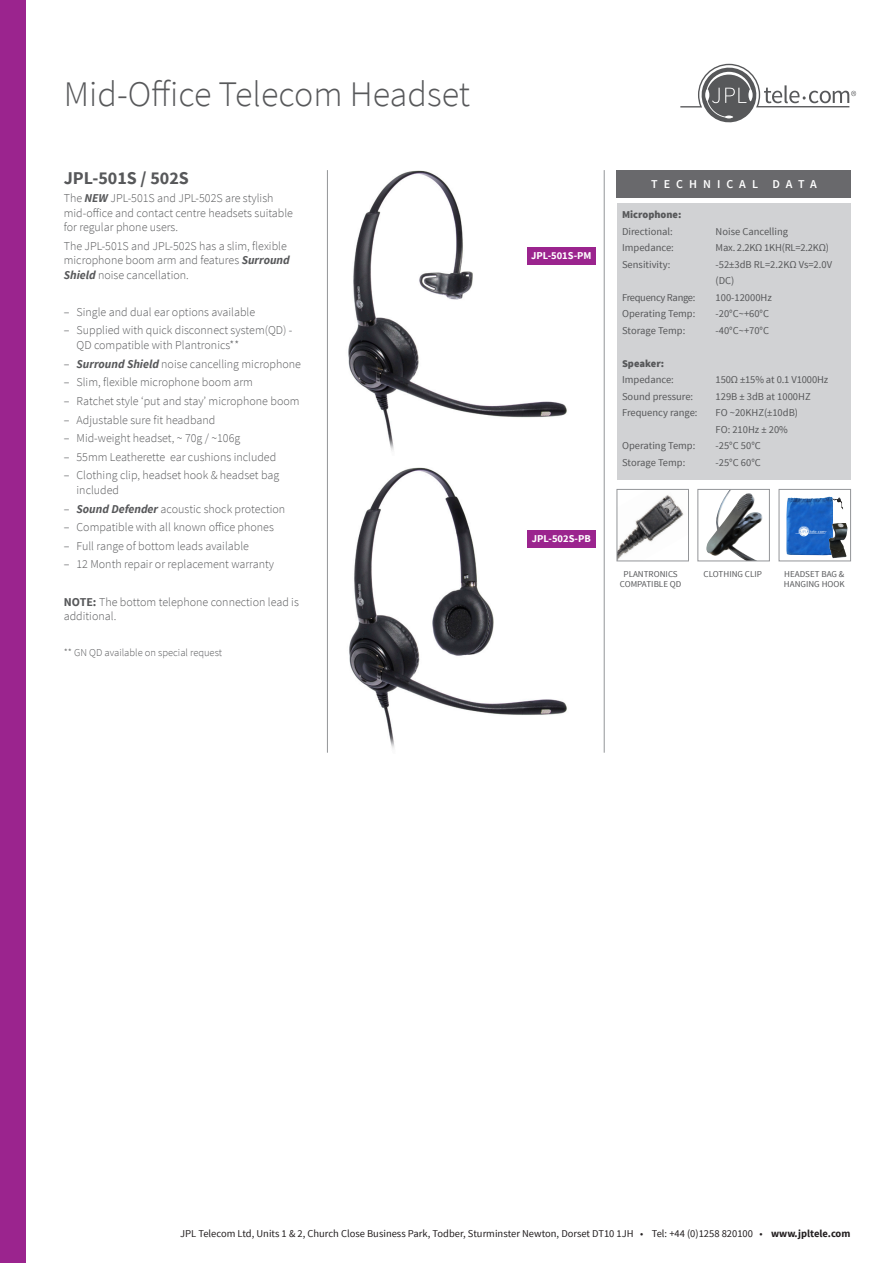
<style>
.page{position:relative;width:893px;height:1263px;background:#fff}
.page>*{position:absolute;margin:0;border:0;box-sizing:border-box;transform-origin:0 0}
.t1{font:300 36px "Source Sans Pro";color:#57585a}
.t2{font:700 18px "Source Sans Pro";color:#57585a}
.t3{font:300 12px/14.4px "Source Sans Pro";color:#57585a}
.t4{font:600 12px "Source Sans Pro";letter-spacing:.5em;color:#fff}
.t5{font:10.5px/16.5px "Source Sans Pro";color:#57585a}
.t6{font:10.5px "Source Sans Pro";color:#231f20}
.t7{font:300 10.5px "Source Sans Pro";color:#57585a}
.t8{font:10.5px "Source Sans Pro";letter-spacing:-.02em;color:#57585a}
.t9{font:700 10.5px "Source Sans Pro";color:#fff}
.t10{font:900 10.5px "Source Sans Pro";color:#57585a}
.t11{font:10.5px "Source Sans Pro";letter-spacing:-.03em;color:#57585a}
.t12{font:9px/10.8px "Source Sans Pro";color:#57585a}
.s1{font-weight:700;font-style:italic}
.s2{font-weight:700}
</style>
<div class="page">
<img style="left:349px;top:477px;width:229px;height:272px">
<img style="left:348px;top:170px;width:230px;height:307px">
<div style="left:0;top:0;width:26px;height:1263px;background:#9b248e"></div>
<svg style="left:680px;top:64px;width:176px;height:59px"></svg>
<div style="left:779px;top:489px;width:72px;height:72px;background:#fff;border:1px solid #939598"></div>
<hr style="left:327px;top:170px;width:1px;height:583px;background:#939598">
<hr style="left:604px;top:170px;width:1px;height:583px;background:#939598">
<img style="left:706px;top:491px;width:57px;height:68px">
<div style="left:697px;top:489px;width:73px;height:72px;border:1px solid #939598"></div>
<img style="left:619px;top:495px;width:65px;height:64px">
<div style="left:617px;top:489px;width:72px;height:72px;border:1px solid #939598"></div>
<img style="left:786px;top:497px;width:57px;height:58px">
<img style="left:829px;top:523px;width:18px;height:35px">
<div style="left:617px;top:170px;width:234px;height:27px;background:#69696c"></div>
<div style="left:617px;top:203px;width:233px;height:277px;background:#d1d2d4"></div>
<div style="left:527px;top:530px;width:68px;height:17px;background:#9b248e"></div>
<div style="left:527px;top:247px;width:68px;height:17px;background:#9b248e"></div>
<p class="t1" style="left:64px;top:72px;width:408px">Mid-Office Telecom Headset</p>
<p class="t2" style="left:64px;top:166px;width:127px">JPL-501S / 502S</p>
<p class="t3" style="left:64px;top:191px;width:231px">The <span class="s1">NEW</span> JPL-501S and JPL-502S are stylish mid-office and contact centre headsets suitable for regular phone users.</p>
<p class="t3" style="left:64px;top:239px;width:227px">The JPL-501S and JPL-502S has a slim, flexible microphone boom arm and features <span class="s1">Surround<br>Shield</span> noise cancellation.</p>
<p class="t3" style="left:64px;top:305px;width:193px">– Single and dual ear options available</p>
<p class="t3" style="left:77px;top:323px;width:217px;text-indent:-13px">– Supplied with quick disconnect system(QD) -<br>QD compatible with Plantronics**</p>
<p class="t3" style="left:64px;top:356px;width:239px">– <span class="s1">Surround Shield</span> noise cancelling microphone</p>
<p class="t3" style="left:64px;top:375px;width:191px">– Slim, flexible microphone boom arm</p>
<p class="t3" style="left:64px;top:394px;width:237px">– Ratchet style ‘put and stay’ microphone boom</p>
<p class="t3" style="left:64px;top:412px;width:153px">– Adjustable sure fit headband</p>
<p class="t3" style="left:64px;top:431px;width:178px">– Mid-weight headset, ~ 70g / ~106g</p>
<p class="t3" style="left:64px;top:450px;width:214px">– 55mm Leatherette ear cushions included</p>
<p class="t3" style="left:77px;top:468px;width:204px;text-indent:-13px">– Clothing clip, headset hook &amp; headset bag included</p>
<p class="t3" style="left:64px;top:501px;width:223px">– <span class="s1">Sound Defender</span> acoustic shock protection</p>
<p class="t3" style="left:64px;top:520px;width:212px">– Compatible with all known office phones</p>
<p class="t3" style="left:64px;top:539px;width:187px">– Full range of bottom leads available</p>
<p class="t3" style="left:64px;top:557px;width:212px">– 12 Month repair or replacement warranty</p>
<p class="t3" style="left:64px;top:595px;width:237px"><span class="s2">NOTE:</span> The bottom telephone connection lead is additional.</p>
<p class="t7" style="left:64px;top:646px;width:160px">** GN QD available on special request</p>
<p class="t9" style="left:531px;top:249px;width:62px">JPL-501S-PM</p>
<p class="t9" style="left:532px;top:532px;width:60px">JPL-502S-PB</p>
<p class="t4" style="left:651px;top:177px;width:167px">TECHNICAL DATA</p>
<p class="t10" style="left:622px;top:208px;width:61px">Microphone:</p>
<p class="t5" style="left:622px;top:223px;width:52px">Directional:</p>
<p class="t5" style="left:716px;top:223px;width:74px">Noise Cancelling</p>
<p class="t5" style="left:622px;top:240px;width:53px">Impedance:</p>
<p class="t8" style="left:716px;top:241px;width:115px">Max. 2.2KΩ 1KH(RL=2.2KΩ)</p>
<p class="t5" style="left:622px;top:256px;width:50px">Sensitivity:</p>
<p class="t5" style="left:716px;top:256px;width:118px">-52±3dB RL=2.2KΩ Vs=2.0V (DC)</p>
<p class="t11" style="left:622px;top:291px;width:75px">Frequency Range:</p>
<p class="t5" style="left:716px;top:289px;width:58px">100-12000Hz</p>
<p class="t5" style="left:622px;top:306px;width:75px">Operating Temp:</p>
<p class="t5" style="left:716px;top:306px;width:55px">-20°C~+60°C</p>
<p class="t5" style="left:622px;top:322px;width:65px">Storage Temp:</p>
<p class="t5" style="left:716px;top:322px;width:55px">-40°C~+70°C</p>
<p class="t10" style="left:622px;top:357px;width:44px">Speaker:</p>
<p class="t5" style="left:622px;top:372px;width:53px">Impedance:</p>
<p class="t5" style="left:716px;top:372px;width:114px">150Ω ±15% at 0.1 V1000Hz</p>
<p class="t5" style="left:622px;top:388px;width:73px">Sound pressure:</p>
<p class="t5" style="left:716px;top:388px;width:97px">129B ± 3dB at 1000HZ</p>
<p class="t5" style="left:622px;top:405px;width:77px">Frequency range:</p>
<p class="t5" style="left:716px;top:405px;width:84px">FO ~20KHZ(±10dB)<br>FO: 210Hz ± 20%</p>
<p class="t5" style="left:622px;top:438px;width:75px">Operating Temp:</p>
<p class="t5" style="left:716px;top:438px;width:47px">-25°C 50°C</p>
<p class="t5" style="left:622px;top:454px;width:65px">Storage Temp:</p>
<p class="t5" style="left:716px;top:454px;width:47px">-25°C 60°C</p>
<p class="t12" style="left:623px;top:568px;width:56px">PLANTRONICS</p>
<p class="t12" style="left:704px;top:568px;width:60px">CLOTHING CLIP</p>
<p class="t12" style="left:620px;top:579px;width:63px">COMPATIBLE QD</p>
<p class="t12" style="left:784px;top:568px;width:62px">HEADSET BAG &amp;<br>HANGING HOOK</p>
<p class="t6" style="left:180px;top:1227px;width:672px">JPL Telecom Ltd, Units 1 &amp; 2, Church Close Business Park, Todber, Sturminster Newton, Dorset DT10 1JH • Tel: +44 (0)1258 820100 • <span class="s2">www.jpltele.com</span></p>
</div>
